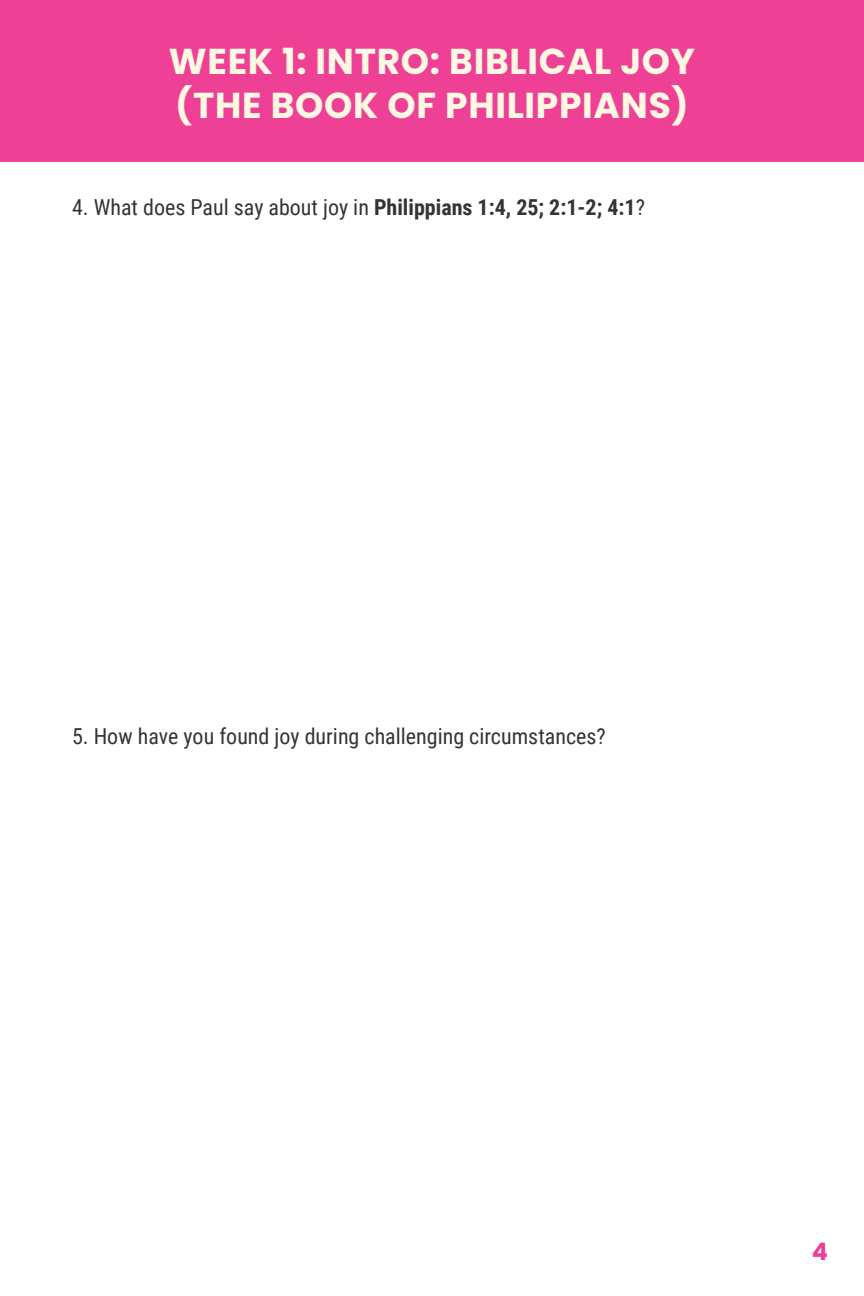
<style>
.page{position:relative;width:864px;height:1296px;background:#fff}
.page>*{position:absolute;margin:0;border:0;box-sizing:border-box;transform-origin:0 0}
.t1{font:700 36px/44px "Poppins";letter-spacing:.02em;color:#fcf8e1}
.t2{font:700 24px "Poppins";color:#ee3d96}
.t3{font:22px "Roboto Condensed";color:#343433}
.s1{font-weight:700}
</style>
<div class="page">
<div style="left:0;top:0;width:864px;height:162px;background:#ee4195"></div>
<h1 class="t1" style="left:169px;top:39px;width:528px">WEEK 1: INTRO: BIBLICAL JOY (THE BOOK OF PHILIPPIANS)</h1>
<p class="t3" style="left:72px;top:192px;width:574px">4. What does Paul say about joy in <span class="s1">Philippians 1:4, 25; 2:1-2; 4:1</span>?</p>
<p class="t3" style="left:72px;top:721px;width:535px">5. How have you found joy during challenging circumstances?</p>
<p class="t2" style="left:812px;top:1238px;width:18px">4</p>
</div>
